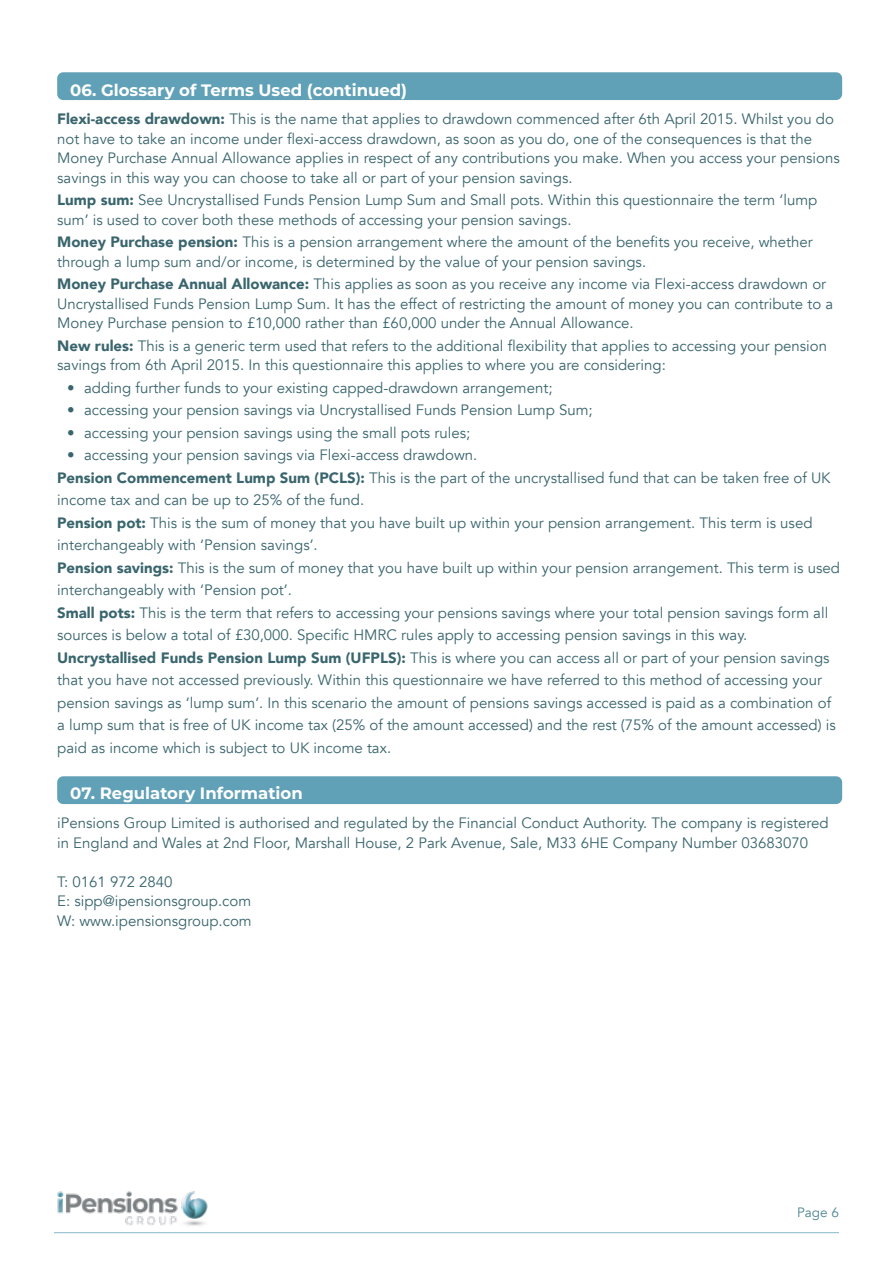
<style>
.page{position:relative;width:893px;height:1263px;background:#fff}
.page>*{position:absolute;margin:0;border:0;box-sizing:border-box;transform-origin:0 0}
.t1{font:100 16.5px "Montserrat";color:#fff}
.t2{font:15px/22.5px "Avenir";color:#39656d}
.t3{font:13.5px "Avenir";color:#4c8493}
.s1{font-weight:900}
</style>
<div class="page">
<hr style="left:54px;top:1232px;width:785px;height:1px;background:#61a1b7">
<img style="left:57px;top:1191px;width:151px;height:36px">
<div style="left:57px;top:72px;width:785px;height:28px;background:#61a1b7;border-radius:6px"></div>
<div style="left:57px;top:776px;width:785px;height:28px;background:#61a1b7;border-radius:6px"></div>
<p class="t1" style="left:70px;top:79px;width:338px">06. Glossary of Terms Used (continued)</p>
<p class="t2" style="left:57px;top:110px;width:784px;line-height:19.5px"><span class="s1">Flexi-access drawdown:</span> This is the name that applies to drawdown commenced after 6th April 2015. Whilst you do not have to take an income under flexi-access drawdown, as soon as you do, one of the consequences is that the Money Purchase Annual Allowance applies in respect of any contributions you make. When you access your pensions savings in this way you can choose to take all or part of your pension savings.</p>
<p class="t2" style="left:57px;top:191px;width:762px;line-height:19.5px"><span class="s1">Lump sum:</span> See Uncrystallised Funds Pension Lump Sum and Small pots. Within this questionnaire the term ‘lump sum’ is used to cover both these methods of accessing your pension savings.</p>
<p class="t2" style="left:57px;top:233px;width:757px;line-height:19.5px"><span class="s1">Money Purchase pension:</span> This is a pension arrangement where the amount of the benefits you receive, whether through a lump sum and/or income, is determined by the value of your pension savings.</p>
<p class="t2" style="left:57px;top:275px;width:777px;line-height:19.5px"><span class="s1">Money Purchase Annual Allowance:</span> This applies as soon as you receive any income via Flexi-access drawdown or<br>Uncrystallised Funds Pension Lump Sum. It has the effect of restricting the amount of money you can contribute to a<br>Money Purchase pension to £10,000 rather than £60,000 under the Annual Allowance.</p>
<p class="t2" style="left:57px;top:336px;width:771px;line-height:19.5px"><span class="s1">New rules:</span> This is a generic term used that refers to the additional flexibility that applies to accessing your pension savings from 6th April 2015. In this questionnaire this applies to where you are considering:</p>
<p class="t2" style="left:67px;top:377px;width:487px">• adding further funds to your existing capped-drawdown arrangement;</p>
<p class="t2" style="left:67px;top:399px;width:527px">• accessing your pension savings via Uncrystallised Funds Pension Lump Sum;</p>
<p class="t2" style="left:67px;top:422px;width:405px">• accessing your pension savings using the small pots rules;</p>
<p class="t2" style="left:57px;top:444px;width:784px;text-indent:10px">• accessing your pension savings via Flexi-access drawdown.<br><span class="s1">Pension Commencement Lump Sum (PCLS):</span> This is the part of the uncrystallised fund that can be taken free of UK income tax and can be up to 25% of the fund.<br><span class="s1">Pension pot:</span> This is the sum of money that you have built up within your pension arrangement. This term is used interchangeably with ‘Pension savings’.<br><span class="s1">Pension savings:</span> This is the sum of money that you have built up within your pension arrangement. This term is used interchangeably with ‘Pension pot’.<br><span class="s1">Small pots:</span> This is the term that refers to accessing your pensions savings where your total pension savings form all sources is below a total of £30,000. Specific HMRC rules apply to accessing pension savings in this way.<br><span class="s1">Uncrystallised Funds Pension Lump Sum (UFPLS):</span> This is where you can access all or part of your pension savings that you have not accessed previously. Within this questionnaire we have referred to this method of accessing your pension savings as ‘lump sum’. In this scenario the amount of pensions savings accessed is paid as a combination of a lump sum that is free of UK income tax (25% of the amount accessed) and the rest (75% of the amount accessed) is paid as income which is subject to UK income tax.</p>
<p class="t1" style="left:70px;top:782px;width:234px">07. Regulatory Information</p>
<p class="t2" style="left:57px;top:814px;width:773px;line-height:19.5px">iPensions Group Limited is authorised and regulated by the Financial Conduct Authority. The company is registered in England and Wales at 2nd Floor, Marshall House, 2 Park Avenue, Sale, M33 6HE Company Number 03683070</p>
<p class="t2" style="left:57px;top:872px;width:196px;line-height:19.5px">T: 0161 972 2840<br>E: sipp@ipensionsgroup.com<br>W: www.ipensionsgroup.com</p>
<p class="t3" style="left:797px;top:1204px;width:43px">Page 6</p>
</div>
